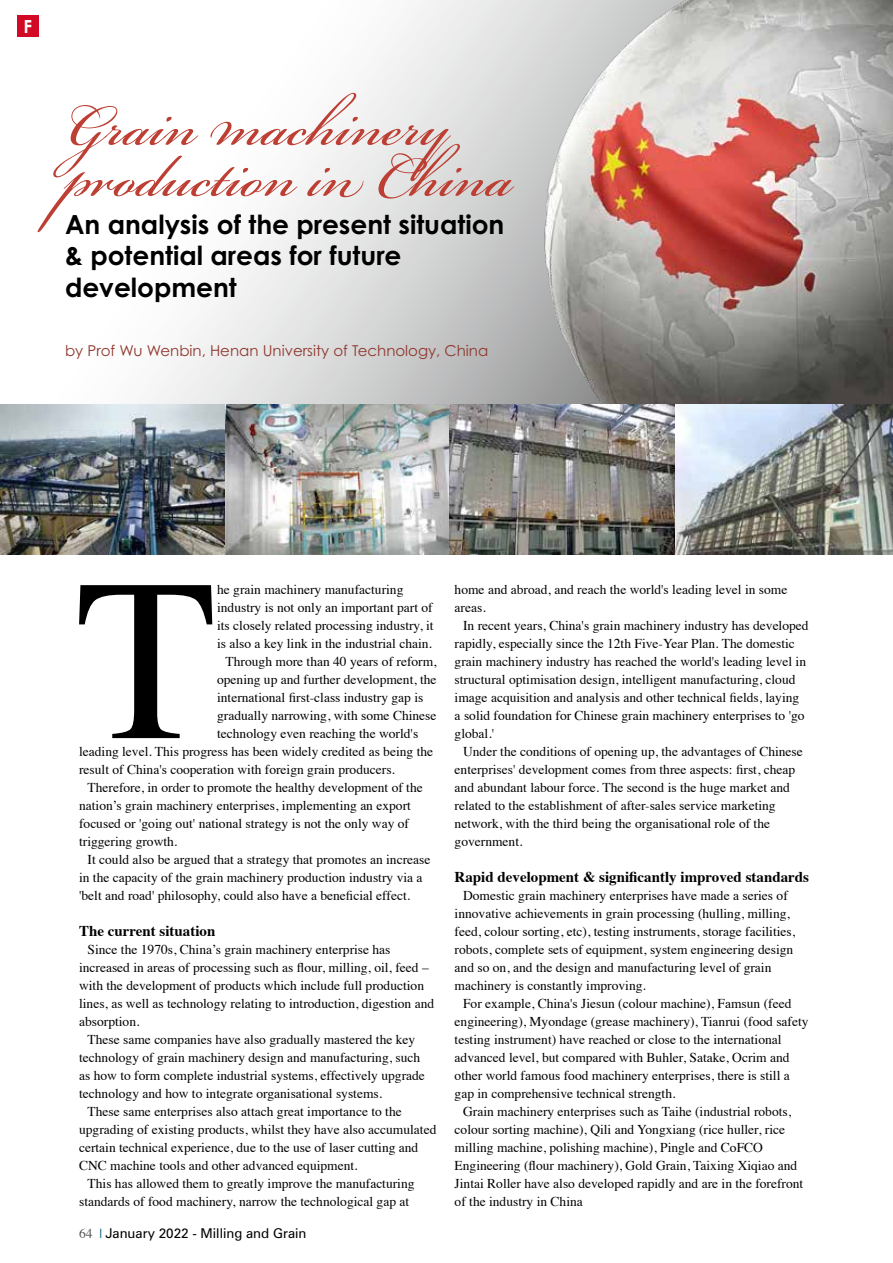
<style>
.page{position:relative;width:893px;height:1263px;background:#fff}
.page>*{position:absolute;margin:0;border:0;box-sizing:border-box;transform-origin:0 0}
.t1{font:231.15px "Times";color:#000}
.t2{font:90.6px "Bickham Script Pro 3";color:#bd3f33}
.t3{font:700 26.4px/31.7px "Century Gothic Pro";color:#000}
.t4{font:700 18px "Century Gothic Pro";color:#fff}
.t5{font:700 15px "Times";color:#000}
.t6{font:15px "Century Gothic Pro";color:#8f382e}
.t7{font:13.5px/18px "Times";color:#000}
.t8{font:13.5px "Zurich BT";color:#000}
.s1{font-family:"Times";color:#565655}
.s2{font-family:"Times";color:#00557e}
</style>
<div class="page">
<img style="left:210px;top:0;width:683px;height:404px">
<img style="left:0;top:405px;width:893px;height:150px">
<div style="left:17px;top:16px;width:22px;height:21px;background:#d30a25"></div>
<h3 class="t4" style="left:24px;top:15px;width:10px">F</h3>
<h2 class="t2" style="left:65px;top:60px;width:386px">Grain machinery</h2>
<h2 class="t2" style="left:65px;top:111px;width:449px">production in China</h2>
<h3 class="t3" style="left:65px;top:208px;width:441px">An analysis of the present situation &amp; potential areas for future development</h3>
<p class="t6" style="left:65px;top:341px;width:425px">by Prof Wu Wenbin, Henan University of Technology, China</p>
<h1 class="t1" style="left:76px;top:444px;width:143px">T</h1>
<p class="t7" style="left:217px;top:579px;width:188px">he grain machinery manufacturing</p>
<p class="t7" style="left:217px;top:597px;width:217px">industry is not only an important part of</p>
<p class="t7" style="left:217px;top:615px;width:218px">its closely related processing industry, it</p>
<p class="t7" style="left:217px;top:633px;width:216px">is also a key link in the industrial chain.</p>
<p class="t7" style="left:226px;top:651px;width:212px">Through more than 40 years of reform,</p>
<p class="t7" style="left:217px;top:669px;width:221px">opening up and further development, the</p>
<p class="t7" style="left:217px;top:687px;width:208px">international first-class industry gap is</p>
<p class="t7" style="left:217px;top:705px;width:221px">gradually narrowing, with some Chinese</p>
<p class="t7" style="left:217px;top:723px;width:203px">technology even reaching the world's</p>
<p class="t7" style="left:79px;top:741px;width:356px">leading level. This progress has been widely credited as being the</p>
<p class="t7" style="left:79px;top:759px;width:317px">result of China's cooperation with foreign grain producers.</p>
<p class="t7" style="left:88px;top:777px;width:337px">Therefore, in order to promote the healthy development of the</p>
<p class="t7" style="left:79px;top:795px;width:333px">nation’s grain machinery enterprises, implementing an export</p>
<p class="t7" style="left:79px;top:813px;width:331px">focused or 'going out' national strategy is not the only way of</p>
<p class="t7" style="left:79px;top:831px;width:100px">triggering growth.</p>
<p class="t7" style="left:88px;top:849px;width:344px">It could also be argued that a strategy that promotes an increase</p>
<p class="t7" style="left:79px;top:867px;width:345px">in the capacity of the grain machinery production industry via a</p>
<p class="t7" style="left:79px;top:885px;width:333px">'belt and road' philosophy, could also have a beneficial effect.</p>
<p class="t5" style="left:79px;top:917px;width:138px">The current situation</p>
<p class="t7" style="left:79px;top:939px;width:357px;text-indent:9px">Since the 1970s, China’s grain machinery enterprise has increased in areas of processing such as flour, milling, oil, feed – with the development of products which include full production lines, as well as technology relating to introduction, digestion and absorption.</p>
<p class="t7" style="left:88px;top:1029px;width:329px">These same companies have also gradually mastered the key</p>
<p class="t7" style="left:79px;top:1047px;width:343px">technology of grain machinery design and manufacturing, such</p>
<p class="t7" style="left:79px;top:1065px;width:347px">as how to form complete industrial systems, effectively upgrade</p>
<p class="t7" style="left:79px;top:1083px;width:305px">technology and how to integrate organisational systems.</p>
<p class="t7" style="left:88px;top:1101px;width:316px">These same enterprises also attach great importance to the</p>
<p class="t7" style="left:79px;top:1119px;width:359px">upgrading of existing products, whilst they have also accumulated</p>
<p class="t7" style="left:79px;top:1137px;width:341px">certain technical experience, due to the use of laser cutting and</p>
<p class="t7" style="left:79px;top:1155px;width:280px">CNC machine tools and other advanced equipment.</p>
<p class="t7" style="left:88px;top:1173px;width:328px">This has allowed them to greatly improve the manufacturing</p>
<p class="t7" style="left:79px;top:1191px;width:332px">standards of food machinery, narrow the technological gap at</p>
<p class="t8" style="left:79px;top:1225px;width:229px"><span class="s1">64</span> <span class="s2">|</span> January 2022 - Milling and Grain</p>
<p class="t7" style="left:455px;top:579px;width:334px">home and abroad, and reach the world's leading level in some areas.</p>
<p class="t7" style="left:455px;top:615px;width:355px;text-indent:9px">In recent years, China's grain machinery industry has developed rapidly, especially since the 12th Five-Year Plan. The domestic grain machinery industry has reached the world's leading level in structural optimisation design, intelligent manufacturing, cloud image acquisition and analysis and other technical fields, laying<br>a solid foundation for Chinese grain machinery enterprises to 'go global.'</p>
<p class="t7" style="left:455px;top:741px;width:350px;text-indent:9px">Under the conditions of opening up, the advantages of Chinese enterprises' development comes from three aspects: first, cheap and abundant labour force. The second is the huge market and related to the establishment of after-sales service marketing network, with the third being the organisational role of the government.</p>
<p class="t5" style="left:455px;top:863px;width:356px">Rapid development &amp; significantly improved standards</p>
<p class="t7" style="left:455px;top:885px;width:342px;text-indent:9px">Domestic grain machinery enterprises have made a series of innovative achievements in grain processing (hulling, milling, feed, colour sorting, etc), testing instruments, storage facilities, robots, complete sets of equipment, system engineering design and so on, and the design and manufacturing level of grain machinery is constantly improving.</p>
<p class="t7" style="left:455px;top:993px;width:355px;text-indent:9px">For example, China's Jiesun (colour machine), Famsun (feed engineering), Myondage (grease machinery), Tianrui (food safety testing instrument) have reached or close to the international advanced level, but compared with Buhler, Satake, Ocrim and other world famous food machinery enterprises, there is still a gap in comprehensive technical strength.</p>
<p class="t7" style="left:455px;top:1101px;width:350px;text-indent:9px">Grain machinery enterprises such as Taihe (industrial robots, colour sorting machine), Qili and Yongxiang (rice huller, rice milling machine, polishing machine), Pingle and CoFCO Engineering (flour machinery), Gold Grain, Taixing Xiqiao and Jintai Roller have also developed rapidly and are in the forefront of the industry in China</p>
</div>
